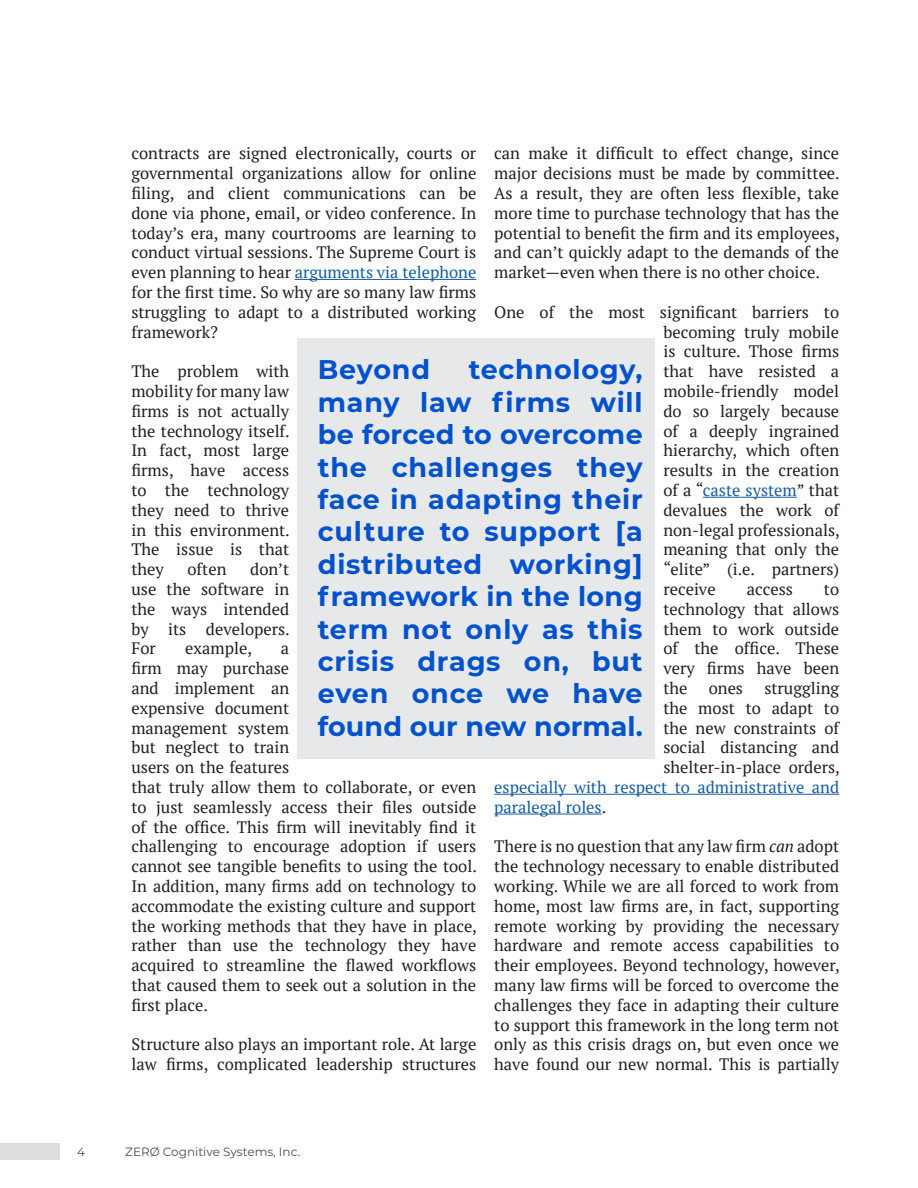
<style>
.page{position:relative;width:918px;height:1188px;background:#fff}
.page>*{position:absolute;margin:0;border:0;box-sizing:border-box;transform-origin:0 0}
.Concepts{font:700 27px/32.4px "Montserrat";letter-spacing:.025em;color:#0052cc;text-align:justify}
.Concepts-2{font:16.5px/19.8px "PT Serif";color:#231f20;text-align:justify}
.Concepts-3{font:16.5px "PT Serif";color:#175d9e}
.t1{font:12px "Montserrat";color:#4b4c4d}
.s1{color:#175d9e}
.s2{color:#231f20}
.s3{font-style:italic}
</style>
<div class="page">
<div style="left:0;top:1143px;width:60px;height:16px;background:#dcdddf"></div>
<hr style="left:295px;top:279px;width:181px;height:1px;background:#175d9e">
<hr style="left:703px;top:497px;width:94px;height:1px;background:#175d9e">
<hr style="left:494px;top:794px;width:345px;height:1px;background:#175d9e">
<hr style="left:494px;top:814px;width:108px;height:1px;background:#175d9e">
<div style="left:298px;top:338px;width:357px;height:421px;background:#e7e8e9"></div>
<p class="Concepts-2" style="left:494px;top:143px;width:347px">can make it difficult to effect change, since major decisions must be made by committee.<br>As a result, they are often less flexible, take more time to purchase technology that has the potential to benefit the firm and its employees, and can’t quickly adapt to the demands of the market—even when there is no other choice.</p>
<p class="Concepts-2" style="left:663px;top:302px;width:178px;text-indent:-169px">One of the most significant barriers to becoming truly mobile is culture. Those firms that have resisted a mobile-friendly model do so largely because of a deeply ingrained hierarchy, which often results in the creation of a “<span class="s1">caste system</span>” that devalues the work of non-legal professionals, meaning that only the “elite” (i.e. partners) receive</p>
<p class="Concepts-2" style="left:131px;top:143px;width:346px">contracts are signed electronically, courts or governmental organizations allow for online filing, and client communications can be done via phone, email, or video conference. In today’s era, many courtrooms are learning to conduct virtual sessions. The Supreme Court is even planning to hear <span class="s1">arguments via telephone </span>for the first time. So why are so many law firms struggling to adapt to a distributed working framework?</p>
<p class="Concepts-2" style="left:131px;top:361px;width:160px">The problem with mobility for many law firms is not actually the technology itself.<br>In fact, most large firms, have access to the technology they need to thrive in this environment.<br>The issue is that they</p>
<p class="Concepts" style="left:318px;top:352px;width:326px;text-indent:151px">technology, many law firms will be forced to overcome the challenges they face in adapting their culture to support [a distributed working] framework in the long term not only as this crisis drags on, but even once we have found our new normal.</p>
<p class="Concepts" style="left:318px;top:352px;width:114px">Beyond</p>
<p class="Concepts-2" style="left:131px;top:559px;width:160px;text-indent:119px">don’t use the software in the ways intended by its developers.<br>For</p>
<p class="Concepts-2" style="left:188px;top:559px;width:40px">often</p>
<p class="Concepts-2" style="left:663px;top:579px;width:177px;text-indent:161px">to technology that allows them to work outside of the office. These very firms have been the</p>
<p class="Concepts-2" style="left:747px;top:579px;width:48px">access</p>
<p class="Concepts-2" style="left:185px;top:638px;width:68px">example,</p>
<p class="Concepts-2" style="left:131px;top:638px;width:347px;text-align:left;text-indent:150px">a<br>firm may purchase<br>and implement an<br>expensive document<br>management system<br>but neglect to train<br>users on the features<br>that truly allow them to collaborate, or even to just seamlessly access their files outside of the office. This firm will inevitably find it challenging to encourage adoption if users cannot see tangible benefits to using the tool.<br>In addition, many firms add on technology to accommodate the existing culture and support the working methods that they have in place, rather than use the technology they have acquired to streamline the flawed workflows that caused them to seek out a solution in the first place.</p>
<p class="Concepts-2" style="left:131px;top:1034px;width:346px">Structure also plays an important role. At large law firms, complicated leadership structures</p>
<p class="Concepts-2" style="left:709px;top:678px;width:36px">ones</p>
<p class="Concepts-2" style="left:764px;top:678px;width:76px">struggling</p>
<p class="Concepts-2" style="left:663px;top:698px;width:177px">the most to adapt to</p>
<p class="Concepts-2" style="left:663px;top:718px;width:177px">the new constraints of</p>
<p class="Concepts-2" style="left:663px;top:737px;width:177px">social distancing and</p>
<p class="Concepts-2" style="left:663px;top:757px;width:178px">shelter-in-place orders,</p>
<p class="Concepts-3" style="left:494px;top:776px;width:346px">especially with respect to administrative and</p>
<p class="Concepts-3" style="left:494px;top:796px;width:114px">paralegal roles<span class="s2">.</span></p>
<p class="Concepts-2" style="left:494px;top:836px;width:347px">There is no question that any law firm <span class="s3">can</span> adopt the technology necessary to enable distributed working. While we are all forced to work from home, most law firms are, in fact, supporting remote working by providing the necessary hardware and remote access capabilities to their employees. Beyond technology, however, many law firms will be forced to overcome the challenges they face in adapting their culture to support this framework in the long term not only as this crisis drags on, but even once we have found our new normal. This is partially</p>
<p class="t1" style="left:77px;top:1144px;width:9px">4</p>
<p class="t1" style="left:125px;top:1144px;width:177px">ZERØ Cognitive Systems, Inc.</p>
</div>
